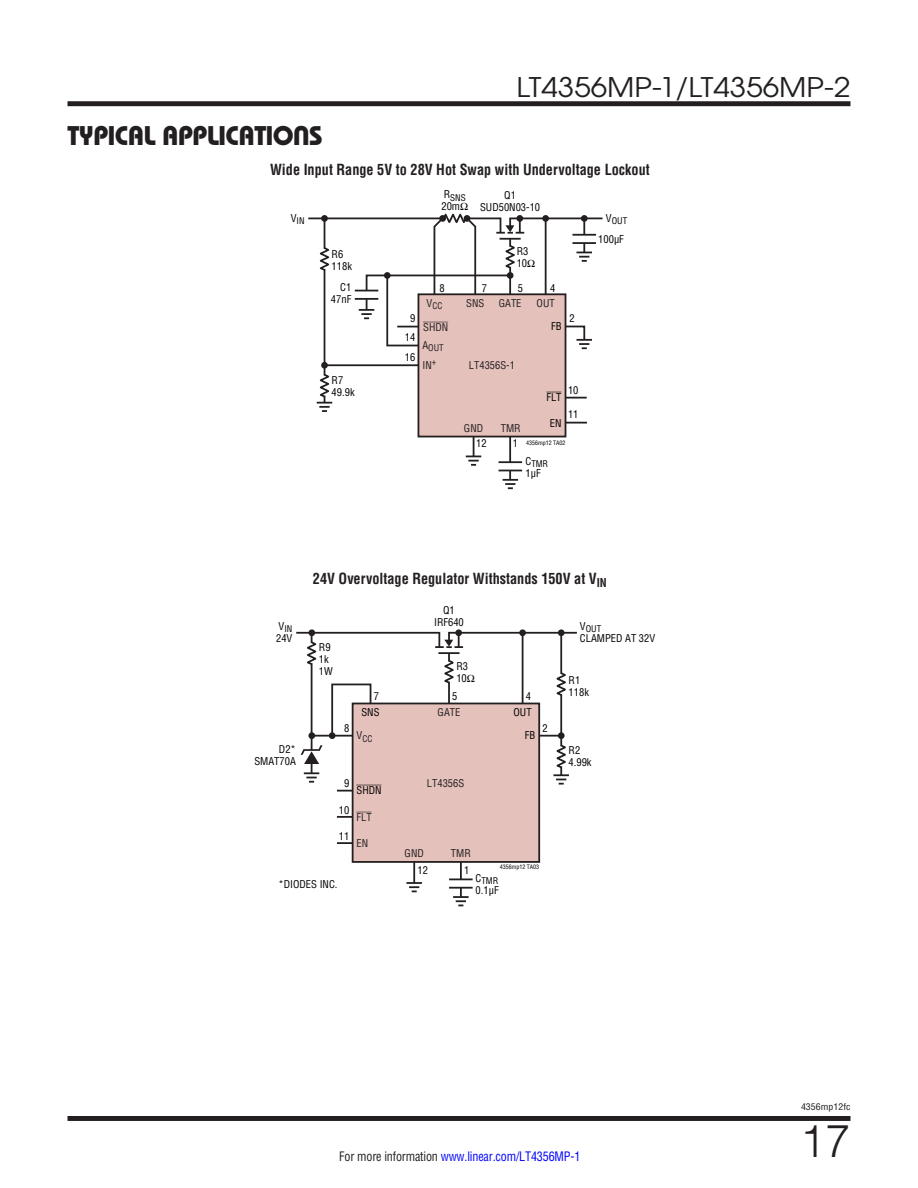
<style>
.page{position:relative;width:918px;height:1188px;background:#fff}
.page>*{position:absolute;margin:0;border:0;box-sizing:border-box;transform-origin:0 0}
.t1{font:300 45px "Helvetica";color:#231f20}
.t2{font:27px "Avant Garde";color:#231f20;scale:1.1 1}
.t3{font:27px "Linear Bauhaus";letter-spacing:-.02em;color:#231f20}
.t4{font:700 15px "Linear Helv Cond";color:#231f20;scale:.95 1}
.t5{font:12.75px "Linear Helv Cond";letter-spacing:-.015em;color:#00f;scale:.95 1}
.t6{font:10.5px/12px "Linear Helv Cond";color:#000}
.t7{font:10.5px "Linear Helv Cond";color:#231f20}
.t8{font:10.5px "Linear Helv Cond Ovr";color:#231f20}
.t9{font:10.5px "Linear Helv Cond Ovr";color:#000}
.t10{font:9px "Linear Helv Cond";color:#000}
.t11{font:9px "Linear Helv Cond";color:#231f20;scale:1.1 1}
.t12{font:9px "Linear Helv Cond";color:#231f20}
.t13{font:6px "Linear Helv Cond";color:#000}
.s1{color:#231f20}
</style>
<div class="page">
<div style="left:68px;top:1116px;width:782px;height:5px;background:#231f20"></div>
<div style="left:68px;top:101px;width:782px;height:5px;background:#231f20"></div>
<hr style="left:325px;top:364px;width:93px;height:2px;background:#231f20">
<hr style="left:324px;top:218px;width:1px;height:193px;background:#231f20">
<hr style="left:545px;top:218px;width:2px;height:93px;background:#231f20">
<hr style="left:509px;top:239px;width:2px;height:245px;background:#231f20">
<hr style="left:566px;top:397px;width:21px;height:2px;background:#231f20">
<hr style="left:308px;top:218px;width:295px;height:1px;background:#231f20">
<svg style="left:466px;top:437px;width:15px;height:29px"></svg>
<svg style="left:503px;top:479px;width:15px;height:10px"></svg>
<div style="left:418px;top:294px;width:148px;height:143px;background:#e5c1bc"></div>
<div style="left:418px;top:293px;width:148px;height:144px;border:2px solid #231f20"></div>
<hr style="left:566px;top:422px;width:21px;height:2px;background:#231f20">
<hr style="left:499px;top:461px;width:23px;height:2px;background:#231f20">
<svg style="left:499px;top:463px;width:23px;height:8px"></svg>
<div style="left:321px;top:215px;width:7px;height:7px;background:#231f20;border-radius:50%"></div>
<div style="left:321px;top:362px;width:7px;height:7px;background:#231f20;border-radius:50%"></div>
<hr style="left:583px;top:220px;width:2px;height:38px;background:#231f20">
<div style="left:542px;top:215px;width:7px;height:7px;background:#231f20;border-radius:50%"></div>
<svg style="left:564px;top:325px;width:28px;height:24px"></svg>
<svg style="left:577px;top:252px;width:15px;height:10px"></svg>
<div style="left:581px;top:215px;width:7px;height:7px;background:#231f20;border-radius:50%"></div>
<svg style="left:319px;top:245px;width:11px;height:27px"></svg>
<svg style="left:316px;top:372px;width:17px;height:40px"></svg>
<svg style="left:583px;top:236px;width:2px;height:6px"></svg>
<hr style="left:572px;top:234px;width:24px;height:2px;background:#231f20">
<hr style="left:572px;top:242px;width:24px;height:2px;background:#231f20">
<svg style="left:355px;top:213px;width:169px;height:134px"></svg>
<hr style="left:355px;top:298px;width:23px;height:2px;background:#231f20">
<hr style="left:296px;top:632px;width:281px;height:2px;background:#231f20">
<hr style="left:311px;top:633px;width:1px;height:140px;background:#231f20">
<hr style="left:522px;top:633px;width:1px;height:70px;background:#231f20">
<hr style="left:460px;top:862px;width:2px;height:35px;background:#231f20">
<hr style="left:413px;top:862px;width:2px;height:21px;background:#231f20">
<svg style="left:330px;top:683px;width:42px;height:52px"></svg>
<svg style="left:337px;top:790px;width:15px;height:2px"></svg>
<hr style="left:539px;top:735px;width:22px;height:2px;background:#231f20">
<svg style="left:406px;top:882px;width:16px;height:10px"></svg>
<hr style="left:459px;top:897px;width:4px;height:10px;background:#b2b0b1">
<svg style="left:453px;top:896px;width:16px;height:10px"></svg>
<div style="left:353px;top:703px;width:186px;height:159px;background:#e5c1bc"></div>
<div style="left:352px;top:703px;width:188px;height:160px;border:2px solid #231f20"></div>
<svg style="left:337px;top:816px;width:16px;height:2px"></svg>
<svg style="left:337px;top:842px;width:16px;height:2px"></svg>
<hr style="left:312px;top:735px;width:41px;height:2px;background:#231f20">
<svg style="left:459px;top:880px;width:3px;height:7px"></svg>
<hr style="left:449px;top:878px;width:24px;height:2px;background:#231f20">
<hr style="left:449px;top:887px;width:24px;height:2px;background:#231f20">
<svg style="left:304px;top:772px;width:15px;height:11px"></svg>
<div style="left:308px;top:629px;width:7px;height:7px;background:#231f20;border-radius:50%"></div>
<div style="left:308px;top:732px;width:7px;height:7px;background:#231f20;border-radius:50%"></div>
<div style="left:329px;top:732px;width:7px;height:7px;background:#231f20;border-radius:50%"></div>
<div style="left:519px;top:629px;width:7px;height:7px;background:#231f20;border-radius:50%"></div>
<hr style="left:560px;top:633px;width:2px;height:142px;background:#231f20">
<div style="left:558px;top:629px;width:7px;height:7px;background:#231f20;border-radius:50%"></div>
<div style="left:558px;top:732px;width:7px;height:7px;background:#231f20;border-radius:50%"></div>
<svg style="left:553px;top:743px;width:16px;height:42px"></svg>
<svg style="left:556px;top:671px;width:10px;height:26px"></svg>
<hr style="left:448px;top:653px;width:2px;height:50px;background:#231f20">
<svg style="left:444px;top:658px;width:10px;height:27px"></svg>
<svg style="left:307px;top:640px;width:10px;height:27px"></svg>
<hr style="left:438px;top:652px;width:22px;height:2px;background:#231f20">
<svg style="left:435px;top:631px;width:28px;height:17px"></svg>
<svg style="left:301px;top:745px;width:21px;height:19px"></svg>
<h2 class="t3" style="left:68px;top:119px;width:257px">TYPICAL APPLICATIONS</h2>
<h2 class="t2" style="left:516px;top:70px;width:305px">LT4356MP-1/LT4356MP-2</h2>
<h3 class="t4" style="left:270px;top:160px;width:401px">Wide Input Range 5V to 28V Hot Swap with Undervoltage Lockout</h3>
<p class="t10" style="left:291px;top:215px;width:15px"><sup>V</sup>IN</p>
<p class="t6" style="left:332px;top:248px;width:22px">R6<br>118k</p>
<p class="t6" style="left:331px;top:282px;width:22px;text-align:right">C1<br>47nF</p>
<p class="t6" style="left:332px;top:374px;width:25px">R7<br>49.9k</p>
<p class="t10" style="left:444px;top:192px;width:23px"><sup>R</sup>SNS</p>
<p class="t6" style="left:441px;top:201px;width:28px">20mΩ</p>
<p class="t6" style="left:480px;top:189px;width:62px;text-align:center">Q1<br>SUD50N03-10</p>
<p class="t6" style="left:517px;top:245px;width:20px">R3<br>10Ω</p>
<p class="t6" style="left:439px;top:282px;width:7px">8</p>
<p class="t6" style="left:482px;top:282px;width:7px">7</p>
<p class="t6" style="left:518px;top:282px;width:7px">5</p>
<p class="t6" style="left:550px;top:282px;width:7px">4</p>
<p class="t12" style="left:427px;top:300px;width:17px"><sup>V</sup>CC</p>
<p class="t7" style="left:466px;top:296px;width:20px">SNS</p>
<p class="t7" style="left:499px;top:296px;width:24px">GATE</p>
<p class="t7" style="left:537px;top:296px;width:20px">OUT</p>
<p class="t6" style="left:410px;top:312px;width:7px">9</p>
<p class="t6" style="left:570px;top:312px;width:7px">2</p>
<p class="t6" style="left:405px;top:327px;width:12px;line-height:20px">14<br>16</p>
<p class="t6" style="left:568px;top:384px;width:12px">10</p>
<p class="t6" style="left:568px;top:408px;width:12px">11</p>
<p class="t6" style="left:476px;top:437px;width:12px">12</p>
<p class="t6" style="left:513px;top:437px;width:7px">1</p>
<p class="t8" style="left:423px;top:320px;width:27px">SHDN</p>
<p class="t12" style="left:422px;top:342px;width:23px"><sup>A</sup>OUT</p>
<p class="t6" style="left:551px;top:320px;width:12px">FB</p>
<p class="t7" style="left:422px;top:359px;width:15px">IN<sup>+</sup></p>
<p class="t7" style="left:469px;top:359px;width:48px">LT4356S-1</p>
<p class="t9" style="left:546px;top:391px;width:17px">FLT</p>
<p class="t6" style="left:550px;top:417px;width:13px">EN</p>
<p class="t7" style="left:464px;top:422px;width:21px">GND</p>
<p class="t7" style="left:501px;top:422px;width:21px">TMR</p>
<p class="t13" style="left:526px;top:439px;width:41px">4356mp12 TA02</p>
<p class="t10" style="left:526px;top:458px;width:24px"><sup>C</sup>TMR</p>
<p class="t6" style="left:526px;top:467px;width:17px">1µF</p>
<p class="t10" style="left:606px;top:215px;width:23px"><sup>V</sup>OUT</p>
<p class="t6" style="left:598px;top:233px;width:27px">100µF</p>
<p class="t10" style="left:279px;top:624px;width:15px"><sup>V</sup>IN</p>
<p class="t6" style="left:276px;top:632px;width:18px">24V</p>
<h3 class="t4" style="left:313px;top:570px;width:311px">24V Overvoltage Regulator Withstands 150V at V<sub>IN</sub></h3>
<p class="t6" style="left:319px;top:641px;width:15px">R9<br>1k<br>1W</p>
<p class="t6" style="left:434px;top:604px;width:31px;text-align:center">Q1<br>IRF640</p>
<p class="t6" style="left:456px;top:660px;width:20px">R3<br>10Ω</p>
<p class="t6" style="left:374px;top:690px;width:7px">7</p>
<p class="t6" style="left:526px;top:690px;width:7px">4</p>
<p class="t6" style="left:452px;top:690px;width:7px">5</p>
<p class="t7" style="left:438px;top:705px;width:24px">GATE</p>
<p class="t6" style="left:361px;top:706px;width:20px">SNS</p>
<p class="t6" style="left:514px;top:706px;width:20px">OUT</p>
<p class="t6" style="left:344px;top:723px;width:7px">8</p>
<p class="t12" style="left:357px;top:733px;width:17px"><sup>V</sup>CC</p>
<p class="t6" style="left:525px;top:730px;width:12px">FB</p>
<p class="t6" style="left:542px;top:723px;width:7px">2</p>
<p class="t10" style="left:580px;top:624px;width:23px"><sup>V</sup>OUT</p>
<p class="t6" style="left:580px;top:632px;width:77px">CLAMPED AT 32V</p>
<p class="t6" style="left:569px;top:674px;width:22px">R1<br>118k</p>
<p class="t6" style="left:254px;top:743px;width:43px;text-align:right">D2*<br>SMAT70A</p>
<p class="t6" style="left:569px;top:745px;width:25px">R2<br>4.99k</p>
<p class="t6" style="left:344px;top:778px;width:7px">9</p>
<p class="t9" style="left:357px;top:784px;width:27px">SHDN</p>
<p class="t6" style="left:339px;top:804px;width:12px">10</p>
<p class="t8" style="left:357px;top:810px;width:17px">FLT</p>
<p class="t6" style="left:339px;top:830px;width:12px">11</p>
<p class="t7" style="left:357px;top:837px;width:13px">EN</p>
<p class="t6" style="left:279px;top:878px;width:60px">*DIODES INC.</p>
<p class="t7" style="left:427px;top:776px;width:39px">LT4356S</p>
<p class="t7" style="left:405px;top:847px;width:21px">GND</p>
<p class="t7" style="left:451px;top:847px;width:21px">TMR</p>
<p class="t6" style="left:417px;top:864px;width:12px">12</p>
<p class="t6" style="left:464px;top:864px;width:7px">1</p>
<p class="t13" style="left:500px;top:863px;width:41px">4356mp12 TA03</p>
<p class="t10" style="left:476px;top:875px;width:24px"><sup>C</sup>TMR</p>
<p class="t6" style="left:476px;top:884px;width:25px">0.1µF</p>
<p class="t5" style="left:339px;top:1148px;width:255px"><span class="s1">For more information</span> www.linear.com/LT4356MP-1</p>
<p class="t11" style="left:801px;top:1101px;width:46px">4356mp12fc</p>
<h1 class="t1" style="left:800px;top:1103px;width:52px">17</h1>
</div>
